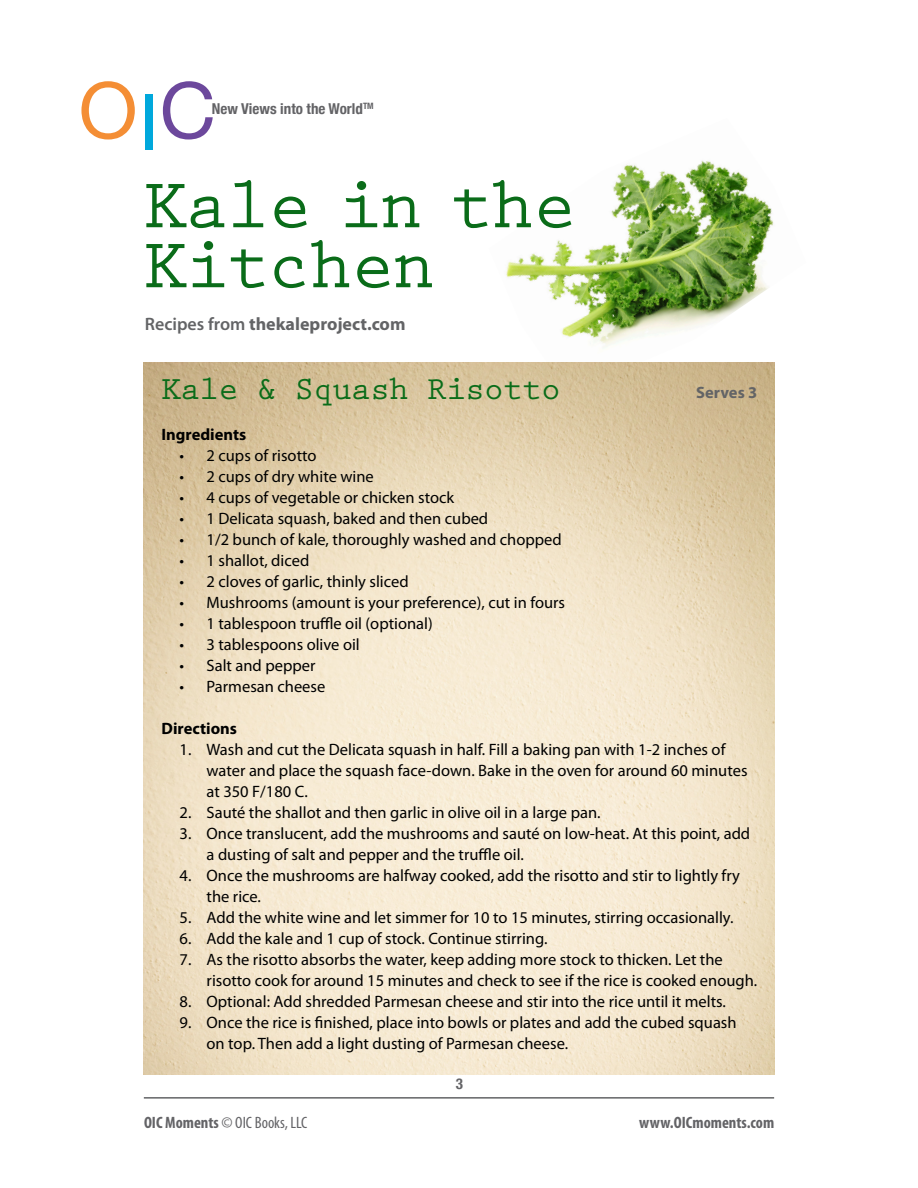
<style>
.page{position:relative;width:918px;height:1188px;background:#fff}
.page>*{position:absolute;margin:0;border:0;box-sizing:border-box;transform-origin:0 0}
.t1{font:78px "Helvetica Neue";color:#f48e35}
.t2{font:700 72px/60px "Prestige Elite Std";letter-spacing:-.025em;color:#0a6c19}
.t3{font:700 33px "Prestige Elite Std";letter-spacing:-.025em;color:#0a6c19}
.t4{font:700 18px "Myriad Pro";color:#636466}
.t5{font:16.5px/21px "Myriad Pro";color:#000}
.t6{font:condensed 16.5px "Myriad Pro";color:#636366}
.t7{font:700 16.5px "Myriad Pro";color:#000}
.t8{font:700 condensed 16.5px "Myriad Pro";color:#636366}
.t9{font:700 16.5px "Myriad Pro";color:#636466}
.t10{font:700 condensed 15px "Helvetica Neue";color:#636366}
.s1{color:#00a8dc}
.s2{color:#6c489c}
.s3{font-weight:600}
.s4{font-weight:700}
</style>
<div class="page">
<hr style="left:144px;top:1097px;width:630px;height:2px;background:#636466">
<img style="left:506px;top:160px;width:269px;height:233px">
<img style="left:144px;top:362px;width:630px;height:712px">
<p class="t1" style="left:78px;top:54px;width:139px">O<span class="s1">I</span><span class="s2">C</span></p>
<p class="t10" style="left:212px;top:97px;width:163px">New Views into the World<sup>TM</sup></p>
<p class="t2" style="left:144px;top:177px;width:433px">Kale in the<br>Kitchen</p>
<p class="t4" style="left:145px;top:312px;width:262px"><span class="s3">Recipes from</span> thekaleproject.com</p>
<p class="t3" style="left:162px;top:371px;width:401px">Kale &amp; Squash Risotto</p>
<p class="t9" style="left:696px;top:381px;width:63px">Serves 3</p>
<p class="t7" style="left:162px;top:424px;width:86px">Ingredients</p>
<p class="t5" style="left:180px;top:445px;width:139px">• 2 cups of risotto</p>
<p class="t5" style="left:180px;top:466px;width:196px">• 2 cups of dry white wine</p>
<p class="t5" style="left:180px;top:487px;width:276px">• 4 cups of vegetable or chicken stock</p>
<p class="t5" style="left:180px;top:508px;width:310px">• 1 Delicata squash, baked and then cubed</p>
<p class="t5" style="left:180px;top:529px;width:384px">• 1/2 bunch of kale, thoroughly washed and chopped</p>
<p class="t5" style="left:180px;top:550px;width:131px">• 1 shallot, diced</p>
<p class="t5" style="left:180px;top:571px;width:231px">• 2 cloves of garlic, thinly sliced</p>
<p class="t5" style="left:180px;top:592px;width:387px">• Mushrooms (amount is your preference), cut in fours</p>
<p class="t5" style="left:180px;top:613px;width:255px">• 1 tablespoon truffle oil (optional)</p>
<p class="t5" style="left:180px;top:634px;width:182px">• 3 tablespoons olive oil</p>
<p class="t5" style="left:180px;top:655px;width:137px">• Salt and pepper</p>
<p class="t5" style="left:180px;top:676px;width:147px">• Parmesan cheese</p>
<p class="t7" style="left:162px;top:718px;width:77px">Directions</p>
<p class="t5" style="left:207px;top:739px;width:543px;text-indent:-27px">1. Wash and cut the Delicata squash in half. Fill a baking pan with 1-2 inches of water and place the squash face-down. Bake in the oven for around 60 minutes at 350 F/180 C.</p>
<p class="t5" style="left:180px;top:802px;width:423px">2. Sauté the shallot and then garlic in olive oil in a large pan.</p>
<p class="t5" style="left:207px;top:823px;width:545px;text-indent:-27px">3. Once translucent, add the mushrooms and sauté on low-heat. At this point, add a dusting of salt and pepper and the truffle oil.</p>
<p class="t5" style="left:207px;top:865px;width:535px;text-indent:-27px">4. Once the mushrooms are halfway cooked, add the risotto and stir to lightly fry the rice.</p>
<p class="t5" style="left:180px;top:907px;width:555px">5. Add the white wine and let simmer for 10 to 15 minutes, stirring occasionally.</p>
<p class="t5" style="left:180px;top:928px;width:369px">6. Add the kale and 1 cup of stock. Continue stirring.</p>
<p class="t5" style="left:207px;top:949px;width:552px;text-indent:-27px">7. As the risotto absorbs the water, keep adding more stock to thicken. Let the risotto cook for around 15 minutes and check to see if the rice is cooked enough.</p>
<p class="t5" style="left:180px;top:991px;width:548px">8. Optional: Add shredded Parmesan cheese and stir into the rice until it melts.</p>
<p class="t5" style="left:207px;top:1012px;width:532px;text-indent:-27px">9. Once the rice is finished, place into bowls or plates and add the cubed squash on top. Then add a light dusting of Parmesan cheese.</p>
<p class="t10" style="left:456px;top:1071px;width:9px">3</p>
<p class="t6" style="left:144px;top:1113px;width:165px"><span class="s4">OIC Moments</span> © OIC Books, LLC</p>
<p class="t8" style="left:639px;top:1112px;width:137px">www.OICmoments.com</p>
</div>
